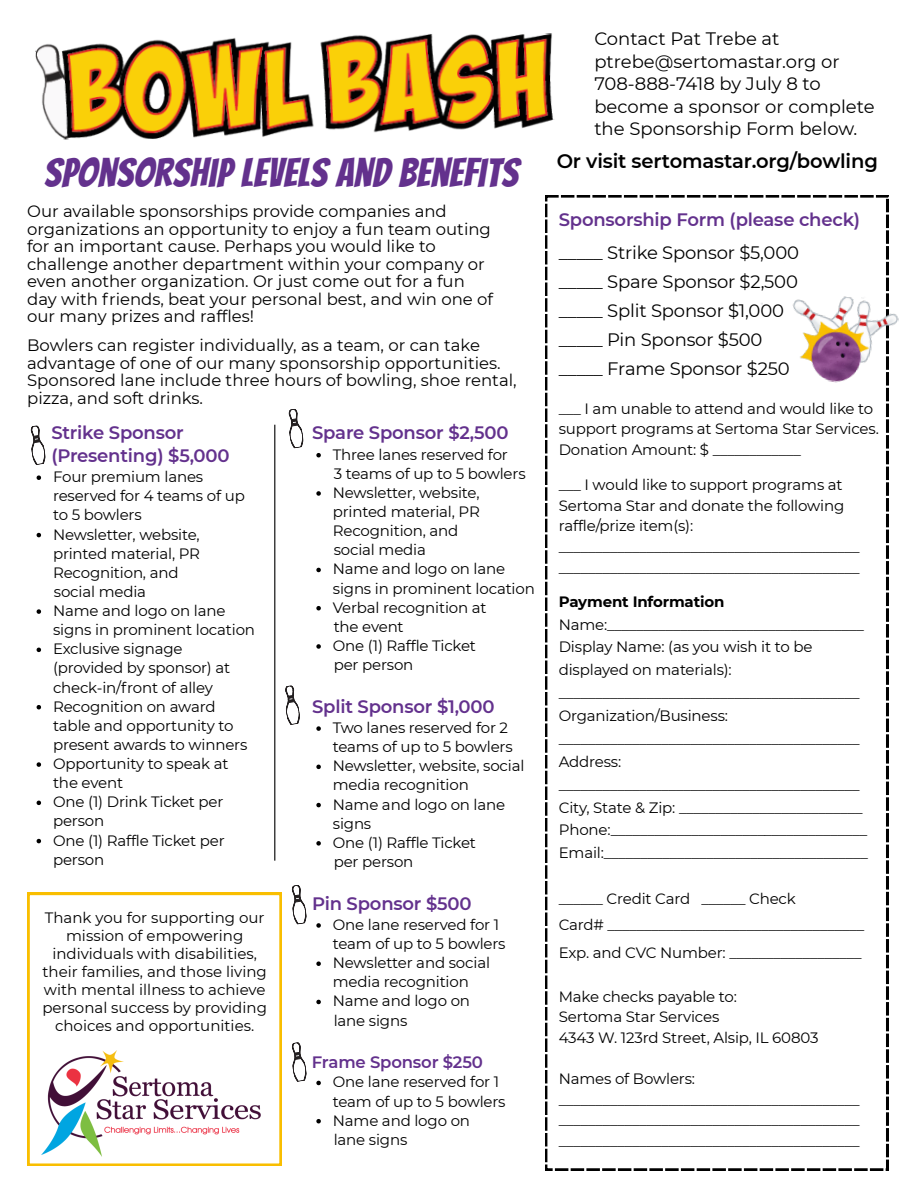
<style>
.page{position:relative;width:918px;height:1188px;background:#fff}
.page>*{position:absolute;margin:0;border:0;box-sizing:border-box;transform-origin:0 0}
.t1{font:39.75px "Bangers";letter-spacing:.015em;color:#63318d}
.t2{font:600 19.5px "Montserrat";letter-spacing:-.005em;color:#000}
.t3{font:18px/29px "Montserrat";letter-spacing:-.01em;color:#000}
.t4{font:600 18px/22.5px "Montserrat";letter-spacing:-.01em;color:#63318d}
.t5{font:16.5px/17.5px "Montserrat";color:#000}
.t6{font:600 16.5px "Montserrat";letter-spacing:-.01em;color:#63318d}
.t7{font:15px/19.2px "Montserrat";letter-spacing:-.01em;color:#000}
.t8{font:700 15px "Montserrat";letter-spacing:-.01em;color:#000}
</style>
<div class="page">
<svg style="left:28px;top:893px;width:254px;height:273px"></svg>
<img style="left:42px;top:1050px;width:219px;height:106px">
<hr style="left:274px;top:425px;width:1px;height:436px;background:#000">
<svg style="left:545px;top:195px;width:343px;height:976px"></svg>
<svg style="left:37px;top:475px;width:4px;height:5px"></svg>
<svg style="left:37px;top:533px;width:4px;height:4px"></svg>
<svg style="left:37px;top:609px;width:4px;height:5px"></svg>
<svg style="left:37px;top:648px;width:4px;height:4px"></svg>
<svg style="left:37px;top:705px;width:4px;height:4px"></svg>
<svg style="left:37px;top:762px;width:4px;height:5px"></svg>
<svg style="left:37px;top:801px;width:4px;height:4px"></svg>
<svg style="left:37px;top:839px;width:4px;height:4px"></svg>
<svg style="left:288px;top:409px;width:16px;height:40px"></svg>
<svg style="left:285px;top:685px;width:15px;height:40px"></svg>
<svg style="left:291px;top:885px;width:16px;height:40px"></svg>
<svg style="left:292px;top:1042px;width:15px;height:40px"></svg>
<svg style="left:30px;top:425px;width:16px;height:40px"></svg>
<img style="left:749px;top:242px;width:150px;height:148px">
<img style="left:35px;top:33px;width:520px;height:107px">
<svg style="left:316px;top:453px;width:5px;height:4px"></svg>
<svg style="left:316px;top:491px;width:5px;height:5px"></svg>
<svg style="left:316px;top:568px;width:5px;height:4px"></svg>
<svg style="left:316px;top:606px;width:5px;height:4px"></svg>
<svg style="left:316px;top:644px;width:5px;height:5px"></svg>
<svg style="left:316px;top:726px;width:5px;height:5px"></svg>
<svg style="left:316px;top:765px;width:5px;height:4px"></svg>
<svg style="left:316px;top:803px;width:5px;height:4px"></svg>
<svg style="left:316px;top:841px;width:5px;height:5px"></svg>
<svg style="left:316px;top:923px;width:5px;height:5px"></svg>
<svg style="left:316px;top:961px;width:5px;height:5px"></svg>
<svg style="left:316px;top:1000px;width:5px;height:4px"></svg>
<svg style="left:316px;top:1081px;width:5px;height:4px"></svg>
<svg style="left:316px;top:1119px;width:5px;height:4px"></svg>
<p class="t1" style="left:44px;top:152px;width:475px">SPONSORSHIP LEVELS AND BENEFITS</p>
<p class="t5" style="left:27px;top:203px;width:465px">Our available sponsorships provide companies and organizations an opportunity to enjoy a fun team outing</p>
<p class="t5" style="left:27px;top:238px;width:410px">for an important cause. Perhaps you would like to</p>
<p class="t5" style="left:27px;top:255px;width:459px">challenge another department within your company or even another organization. Or just come out for a fun</p>
<h4 class="t5" style="left:27px;top:290px;width:468px">day with friends, beat your personal best, and win one of our many prizes and raffles!</h4>
<p class="t5" style="left:27px;top:337px;width:491px">Bowlers can register individually, as a team, or can take advantage of one of our many sponsorship opportunities.<br>Sponsored lane include three hours of bowling, shoe rental, pizza, and soft drinks.</p>
<p class="t4" style="left:51px;top:422px;width:180px">Strike Sponsor (Presenting) $5,000</p>
<p class="t7" style="left:53px;top:467px;width:193px">Four premium lanes reserved for 4 teams of up to 5 bowlers</p>
<p class="t7" style="left:53px;top:525px;width:149px;text-align:justify">Newsletter, website, printed material, PR Recognition, and</p>
<p class="t7" style="left:54px;top:582px;width:94px">social media</p>
<p class="t7" style="left:53px;top:601px;width:204px">Name and logo on lane signs in prominent location</p>
<p class="t7" style="left:53px;top:639px;width:179px">Exclusive signage (provided by sponsor) at check-in/front of alley</p>
<p class="t7" style="left:53px;top:697px;width:196px">Recognition on award table and opportunity to present awards to winners</p>
<p class="t7" style="left:53px;top:754px;width:177px">Opportunity to speak at the event</p>
<p class="t7" style="left:53px;top:792px;width:172px">One (1) Drink Ticket per person</p>
<p class="t7" style="left:53px;top:831px;width:173px">One (1) Raffle Ticket per person</p>
<p class="t7" style="left:42px;top:908px;width:226px;line-height:18px;text-align:center">Thank you for supporting our mission of empowering individuals with disabilities, their families, and those living with mental illness to achieve personal success by providing choices and opportunities.</p>
<p class="t4" style="left:312px;top:422px;width:198px">Spare Sponsor $2,500</p>
<p class="t7" style="left:333px;top:445px;width:177px">Three lanes reserved for</p>
<p class="t7" style="left:334px;top:464px;width:193px">3 teams of up to 5 bowlers</p>
<p class="t7" style="left:333px;top:483px;width:149px;text-align:justify">Newsletter, website, printed material, PR Recognition, and</p>
<p class="t7" style="left:334px;top:540px;width:94px">social media</p>
<p class="t7" style="left:333px;top:559px;width:204px">Name and logo on lane signs in prominent location</p>
<p class="t7" style="left:333px;top:598px;width:155px">Verbal recognition at</p>
<p class="t7" style="left:334px;top:617px;width:72px">the event</p>
<p class="t7" style="left:333px;top:636px;width:145px">One (1) Raffle Ticket</p>
<p class="t7" style="left:334px;top:655px;width:81px">per person</p>
<h2 class="t4" style="left:312px;top:695px;width:184px">Split Sponsor $1,000</h2>
<p class="t7" style="left:333px;top:718px;width:181px">Two lanes reserved for 2 teams of up to 5 bowlers</p>
<p class="t7" style="left:333px;top:756px;width:193px">Newsletter, website, social media recognition</p>
<p class="t7" style="left:333px;top:795px;width:174px">Name and logo on lane signs</p>
<p class="t7" style="left:333px;top:833px;width:145px">One (1) Raffle Ticket</p>
<p class="t7" style="left:334px;top:852px;width:81px">per person</p>
<p class="t4" style="left:312px;top:892px;width:161px">Pin Sponsor $500</p>
<p class="t7" style="left:333px;top:915px;width:174px">One lane reserved for 1 team of up to 5 bowlers</p>
<p class="t7" style="left:333px;top:953px;width:159px">Newsletter and social media recognition</p>
<p class="t7" style="left:333px;top:991px;width:139px">Name and logo on</p>
<h2 class="t7" style="left:334px;top:1011px;width:75px">lane signs</h2>
<p class="t6" style="left:312px;top:1052px;width:173px">Frame Sponsor $250</p>
<p class="t7" style="left:333px;top:1072px;width:174px">One lane reserved for 1 team of up to 5 bowlers</p>
<p class="t7" style="left:333px;top:1111px;width:139px">Name and logo on</p>
<p class="t7" style="left:334px;top:1130px;width:75px">lane signs</p>
<h2 class="t3" style="left:594px;top:28px;width:282px;line-height:22.5px">Contact Pat Trebe at ptrebe@sertomastar.org or<br>708-888-7418 by July 8 to become a sponsor or complete the Sponsorship Form below.</h2>
<p class="t2" style="left:557px;top:149px;width:323px">Or visit sertomastar.org/bowling</p>
<h3 class="t4" style="left:559px;top:209px;width:303px">Sponsorship Form (please check)</h3>
<h1 class="t3" style="left:559px;top:238px;width:242px">_____ Strike Sponsor $5,000 _____ Spare Sponsor $2,500 _____ Split Sponsor $1,000 _____ Pin Sponsor $500 _____ Frame Sponsor $250</h1>
<h2 class="t7" style="left:559px;top:398px;width:322px;line-height:20.7px">___ I am unable to attend and would like to support programs at Sertoma Star Services.</h2>
<h2 class="t7" style="left:559px;top:440px;width:244px">Donation Amount: $ ____________</h2>
<p class="t7" style="left:559px;top:474px;width:287px;line-height:20.7px;text-align:justify">___ I would like to support programs at Sertoma Star and donate the following raffle/prize item(s):</p>
<p class="t7" style="left:559px;top:537px;width:302px">_________________________________________</p>
<p class="t7" style="left:559px;top:558px;width:302px">_________________________________________</p>
<p class="t8" style="left:559px;top:592px;width:167px">Payment Information</p>
<p class="t7" style="left:559px;top:615px;width:307px">Name:___________________________________</p>
<p class="t7" style="left:559px;top:636px;width:255px;line-height:23px">Display Name: (as you wish it to be displayed on materials):</p>
<p class="t7" style="left:559px;top:683px;width:302px">_________________________________________</p>
<p class="t7" style="left:559px;top:706px;width:171px">Organization/Business:</p>
<p class="t7" style="left:559px;top:729px;width:302px">_________________________________________</p>
<p class="t7" style="left:559px;top:752px;width:64px">Address:</p>
<p class="t7" style="left:559px;top:775px;width:302px">_________________________________________</p>
<p class="t7" style="left:559px;top:798px;width:305px">City, State &amp; Zip: _________________________</p>
<p class="t7" style="left:559px;top:820px;width:310px">Phone:___________________________________</p>
<p class="t7" style="left:559px;top:843px;width:311px">Email:____________________________________</p>
<p class="t7" style="left:559px;top:889px;width:239px">______ Credit Card ______ Check</p>
<p class="t7" style="left:559px;top:915px;width:307px">Card# ___________________________________</p>
<p class="t7" style="left:559px;top:943px;width:304px">Exp. and CVC Number: __________________</p>
<p class="t7" style="left:559px;top:987px;width:180px">Make checks payable to:</p>
<p class="t7" style="left:559px;top:1007px;width:162px">Sertoma Star Services</p>
<p class="t7" style="left:559px;top:1028px;width:261px">4343 W. 123rd Street, Alsip, IL 60803</p>
<p class="t7" style="left:559px;top:1069px;width:138px">Names of Bowlers:</p>
<p class="t7" style="left:559px;top:1090px;width:302px">_________________________________________</p>
<p class="t7" style="left:559px;top:1110px;width:302px">_________________________________________</p>
<p class="t7" style="left:559px;top:1131px;width:302px">_________________________________________</p>
</div>
